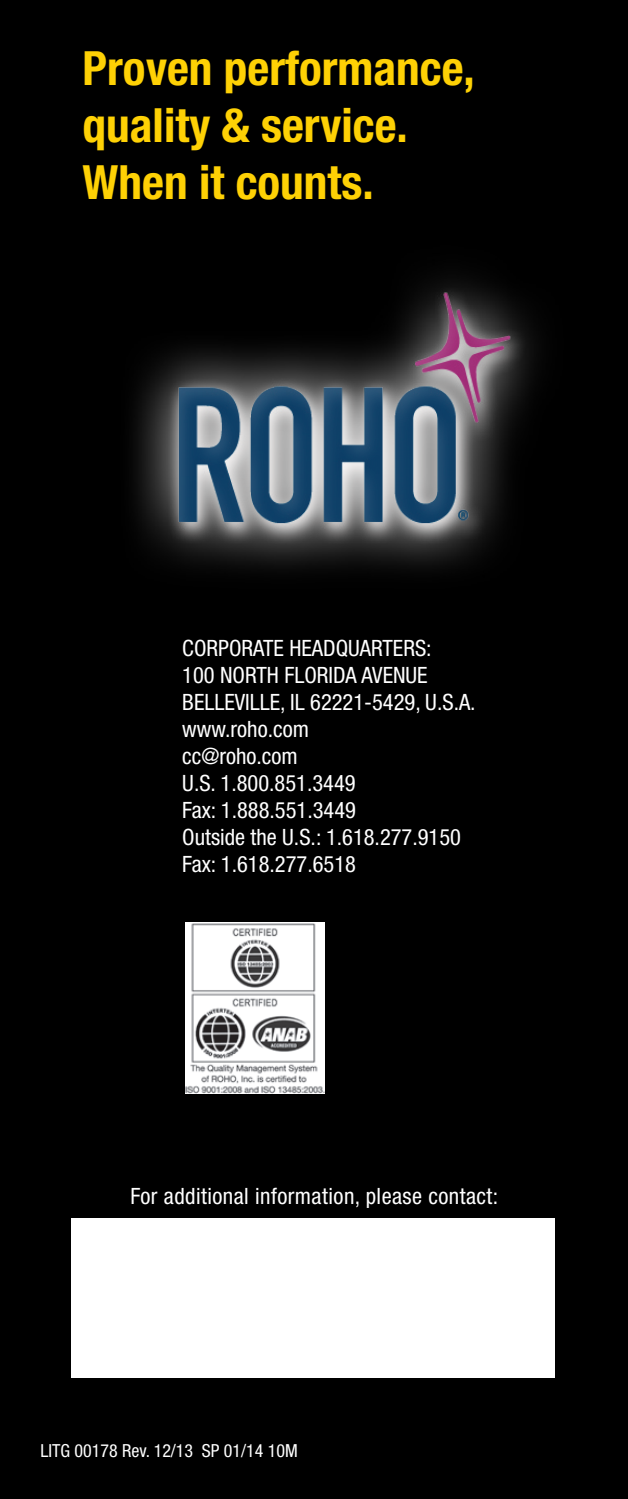
<style>
.page{position:relative;width:628px;height:1499px;background:#fff}
.page>*{position:absolute;margin:0;border:0;box-sizing:border-box;transform-origin:0 0}
.t1{font:700 condensed 47.25px "Helvetica Neue";color:#fed105}
.t2{font:condensed 22.5px "Helvetica Neue";color:#fff}
.t3{font:condensed 22.5px "Helvetica Neue";letter-spacing:.02em;color:#fff}
.t4{font:condensed 18px "Helvetica Neue";color:#fff}
</style>
<div class="page">
<div style="left:0;top:0;width:628px;height:1498px;background:#000"></div>
<div style="left:71px;top:1217px;width:484px;height:160px;background:#fff"></div>
<div style="left:69px;top:229px;width:528px;height:400px;background:#fff;opacity:.15"></div>
<img style="left:185px;top:922px;width:139px;height:172px">
<p class="t1" style="left:83px;top:40px;width:394px">Proven performance,</p>
<p class="t1" style="left:83px;top:97px;width:327px">quality &amp; service.</p>
<p class="t1" style="left:83px;top:153px;width:293px">When it counts.</p>
<p class="t2" style="left:182px;top:635px;width:251px">CORPORATE HEADQUARTERS:</p>
<p class="t2" style="left:182px;top:662px;width:247px">100 NORTH FLORIDA AVENUE</p>
<p class="t2" style="left:182px;top:689px;width:295px">BELLEVILLE, IL 62221-5429, U.S.A.</p>
<p class="t2" style="left:182px;top:716px;width:128px">www.roho.com</p>
<p class="t2" style="left:182px;top:743px;width:117px">cc@roho.com</p>
<p class="t2" style="left:182px;top:770px;width:175px">U.S. 1.800.851.3449</p>
<p class="t2" style="left:182px;top:797px;width:175px">Fax: 1.888.551.3449</p>
<p class="t2" style="left:182px;top:824px;width:280px">Outside the U.S.: 1.618.277.9150</p>
<p class="t2" style="left:182px;top:851px;width:175px">Fax: 1.618.277.6518</p>
<p class="t3" style="left:130px;top:1182px;width:369px">For additional information, please contact:</p>
<p class="t4" style="left:40px;top:1440px;width:259px">LITG 00178 Rev. 12/13 SP 01/14 10M</p>
</div>
